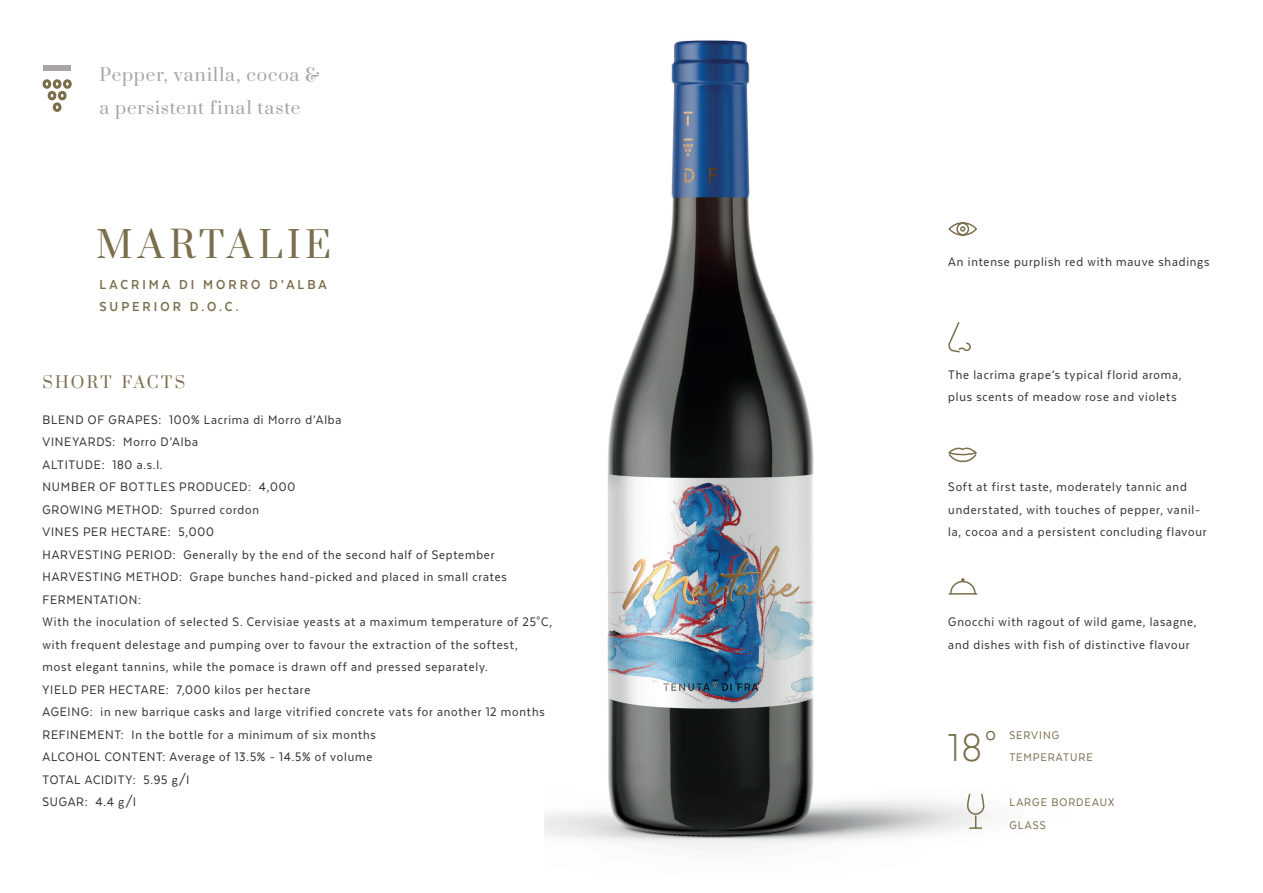
<style>
.page{position:relative;width:1263px;height:893px;background:#fff}
.page>*{position:absolute;margin:0;border:0;box-sizing:border-box;transform-origin:0 0}
.t1{font:300 45px "Texta Narrow";color:#7a6e4d}
.t2{font:36px "Prata";letter-spacing:.13em;color:#7a6e4d}
.t3{font:17.25px/33px "Prata";letter-spacing:.05em;color:#a9a5a4}
.t4{font:15.75px "Prata";letter-spacing:.14em;color:#7a6e4d}
.t5{font:700 15px/22.5px "Texta Narrow Alt";letter-spacing:.205em;color:#7a6e4d}
.t6{font:14.25px/22.5px "Texta Narrow";letter-spacing:.055em;color:#343133}
.t7{font:12.75px/22.5px "Texta Narrow";letter-spacing:.08em;color:#7a6e4d}
</style>
<div class="page">
<img style="left:544px;top:40px;width:449px;height:811px">
<svg style="left:43px;top:79px;width:29px;height:33px"></svg>
<div style="left:44px;top:66px;width:27px;height:5px;background:#a9a5a4"></div>
<svg style="left:948px;top:321px;width:24px;height:32px"></svg>
<svg style="left:947px;top:446px;width:31px;height:17px"></svg>
<svg style="left:947px;top:578px;width:31px;height:18px"></svg>
<svg style="left:947px;top:221px;width:31px;height:16px"></svg>
<svg style="left:966px;top:793px;width:19px;height:36px"></svg>
<p class="t3" style="left:99px;top:57px;width:221px">Pepper, vanilla, cocoa &amp; a persistent final taste</p>
<h2 class="t2" style="left:96px;top:215px;width:236px">MARTALIE</h2>
<p class="t5" style="left:99px;top:273px;width:229px">LACRIMA DI MORRO D’ALBA<br>SUPERIOR D.O.C.</p>
<p class="t4" style="left:43px;top:369px;width:144px">SHORT FACTS</p>
<p class="t6" style="left:43px;top:408px;width:511px">BLEND OF GRAPES: 100% Lacrima di Morro d’Alba<br>VINEYARDS: Morro D’Alba<br>ALTITUDE: 180 a.s.l.<br>NUMBER OF BOTTLES PRODUCED: 4,000<br>GROWING METHOD: Spurred cordon<br>VINES PER HECTARE: 5,000<br>HARVESTING PERIOD: Generally by the end of the second half of September HARVESTING METHOD: Grape bunches hand-picked and placed in small crates FERMENTATION:<br>With the inoculation of selected S. Cervisiae yeasts at a maximum temperature of 25°C, with frequent delestage and pumping over to favour the extraction of the softest,<br>most elegant tannins, while the pomace is drawn off and pressed separately.<br>YIELD PER HECTARE: 7,000 kilos per hectare<br>AGEING: in new barrique casks and large vitrified concrete vats for another 12 months REFINEMENT: In the bottle for a minimum of six months<br>ALCOHOL CONTENT: Average of 13.5% - 14.5% of volume<br>TOTAL ACIDITY: 5.95 g/l<br>SUGAR: 4.4 g/l</p>
<p class="t6" style="left:948px;top:251px;width:263px">An intense purplish red with mauve shadings</p>
<p class="t6" style="left:948px;top:363px;width:235px">The lacrima grape’s typical florid aroma, plus scents of meadow rose and violets</p>
<p class="t6" style="left:948px;top:476px;width:260px">Soft at first taste, moderately tannic and understated, with touches of pepper, vanil&shy;la, cocoa and a persistent concluding flavour</p>
<p class="t6" style="left:948px;top:611px;width:250px">Gnocchi with ragout of wild game, lasagne, and dishes with fish of distinctive flavour</p>
<h1 class="t1" style="left:948px;top:725px;width:50px">18°</h1>
<p class="t7" style="left:1009px;top:724px;width:85px">SERVING<br>TEMPERATURE</p>
<p class="t7" style="left:1009px;top:791px;width:106px">LARGE BORDEAUX<br>GLASS</p>
</div>
